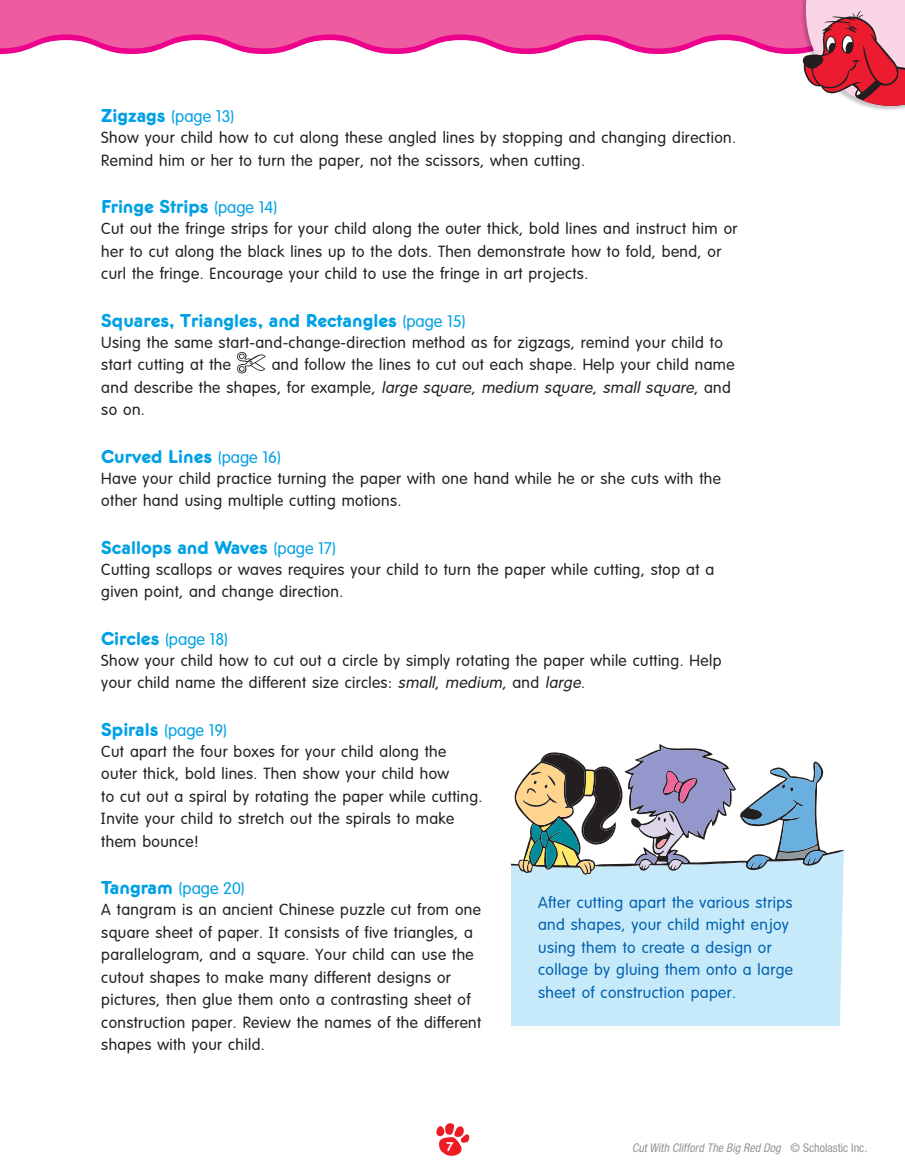
<style>
.page{position:relative;width:905px;height:1175px;background:#fff}
.page>*{position:absolute;margin:0;border:0;box-sizing:border-box;transform-origin:0 0}
.t1{font:19.5px "Frankfurter Medium Plain";color:#00a1e4}
.t2{font:300 16.5px "VAG Rounded";color:#00a1e4}
.t3{font:300 15.75px/22.5px "Schvag Mod";letter-spacing:.025em;color:#231f20}
.t4{font:300 15.75px/22.5px "Schvag Mod";letter-spacing:.025em;color:#0061af}
.t5{font:italic condensed 12px "Helvetica Neue";color:#949698}
.t6{font:700 12px "Comic Sans MS";color:#fff}
.s1{font-family:"Frankfurter Medium Plain";font-weight:400;font-size:19.5px}
.s2{font-family:"VAG Rounded";font-weight:300;font-size:16.5px}
.s3{font-style:italic}
.s4{font-style:inherit}
.s5{font-style:normal}
</style>
<div class="page">
<svg style="left:436px;top:1123px;width:33px;height:33px"></svg>
<svg style="left:0;top:48px;width:799px;height:6px"></svg>
<svg style="left:0;top:0;width:799px;height:48px;background:#ef5da4"></svg>
<div style="left:799px;top:0;width:105px;height:112px;background:#231f20;opacity:.25"></div>
<svg style="left:802px;top:0;width:102px;height:106px;background:#d97383"></svg>
<svg style="left:237px;top:352px;width:29px;height:21px"></svg>
<div style="left:511px;top:875px;width:332px;height:150px;background:#c7eafb"></div>
<svg style="left:511px;top:744px;width:332px;height:131px"></svg>
<svg style="left:742px;top:763px;width:82px;height:105px"></svg>
<svg style="left:628px;top:746px;width:106px;height:123px"></svg>
<svg style="left:516px;top:753px;width:104px;height:120px"></svg>
<p class="t2" style="left:101px;top:107px;width:135px"><span class="s1">Zigzags</span> (page 13)</p>
<p class="t3" style="left:101px;top:127px;width:636px">Show your child how to cut along these angled lines by stopping and changing direction.<br>Remind him or her to turn the paper, not the scissors, when cutting.</p>
<p class="t1" style="left:101px;top:195px;width:178px">Fringe Strips <span class="s2">(page 14)</span></p>
<p class="t3" style="left:101px;top:218px;width:637px">Cut out the fringe strips for your child along the outer thick, bold lines and instruct him or her to cut along the black lines up to the dots. Then demonstrate how to fold, bend, or curl the fringe. Encourage your child to use the fringe in art projects.</p>
<p class="t1" style="left:101px;top:309px;width:366px">Squares, Triangles, and Rectangles <span class="s2">(page 15)</span></p>
<p class="t3" style="left:101px;top:331px;width:623px">Using the same start-and-change-direction method as for zigzags, remind your child to start cutting at the</p>
<p class="t3" style="left:101px;top:353px;width:634px;text-indent:170px">and follow the lines to cut out each shape. Help your child name and describe the shapes, for example, <span class="s3">large square</span>, <span class="s3">medium square</span>, <span class="s3">small square</span>, and so on.</p>
<p class="t1" style="left:101px;top:445px;width:181px">Curved Lines <span class="s2">(page 16)</span></p>
<p class="t3" style="left:101px;top:467px;width:621px">Have your child practice turning the paper with one hand while he or she cuts with the other hand using multiple cutting motions.</p>
<p class="t1" style="left:101px;top:535px;width:236px">Scallops and Waves <span class="s2">(page 17)</span></p>
<p class="t3" style="left:101px;top:558px;width:614px">Cutting scallops or waves requires your child to turn the paper while cutting, stop at a given point, and change direction.</p>
<p class="t2" style="left:101px;top:629px;width:128px"><span class="s1">Circles</span> (page 18)</p>
<p class="t3" style="left:101px;top:649px;width:621px">Show your child how to cut out a circle by simply rotating the paper while cutting. Help your child name the different size circles: <span class="s3">small</span>, <span class="s3">medium</span>, and <span class="s3">large</span>.</p>
<p class="t2" style="left:101px;top:720px;width:127px"><span class="s1">Spirals</span> (page 19)</p>
<p class="t3" style="left:101px;top:740px;width:383px">Cut apart the four boxes for your child along the outer thick, bold lines. Then show your child how<br>to cut out a spiral by rotating the paper while cutting.<br>Invite your child to stretch out the spirals to make them bounce!</p>
<p class="t2" style="left:101px;top:879px;width:145px"><span class="s1">Tangram</span> (page 20)</p>
<p class="t3" style="left:101px;top:898px;width:381px">A tangram is an ancient Chinese puzzle cut from one square sheet of paper. It consists of five triangles, a parallelogram, and a square. Your child can use the cutout shapes to make many different designs or pictures, then glue them onto a contrasting sheet of construction paper. Review the names of the different shapes with your child.</p>
<p class="t4" style="left:538px;top:891px;width:256px">After cutting apart the various strips and shapes, your child might enjoy using them to create a design or collage by gluing them onto a large sheet of construction paper.</p>
<p class="t6" style="left:446px;top:1137px;width:9px">7</p>
<p class="t5" style="left:632px;top:1140px;width:236px">CutWith Clifford <span class="s4">The Big Red Dog</span> <span class="s5">© Scholastic Inc.</span></p>
</div>
